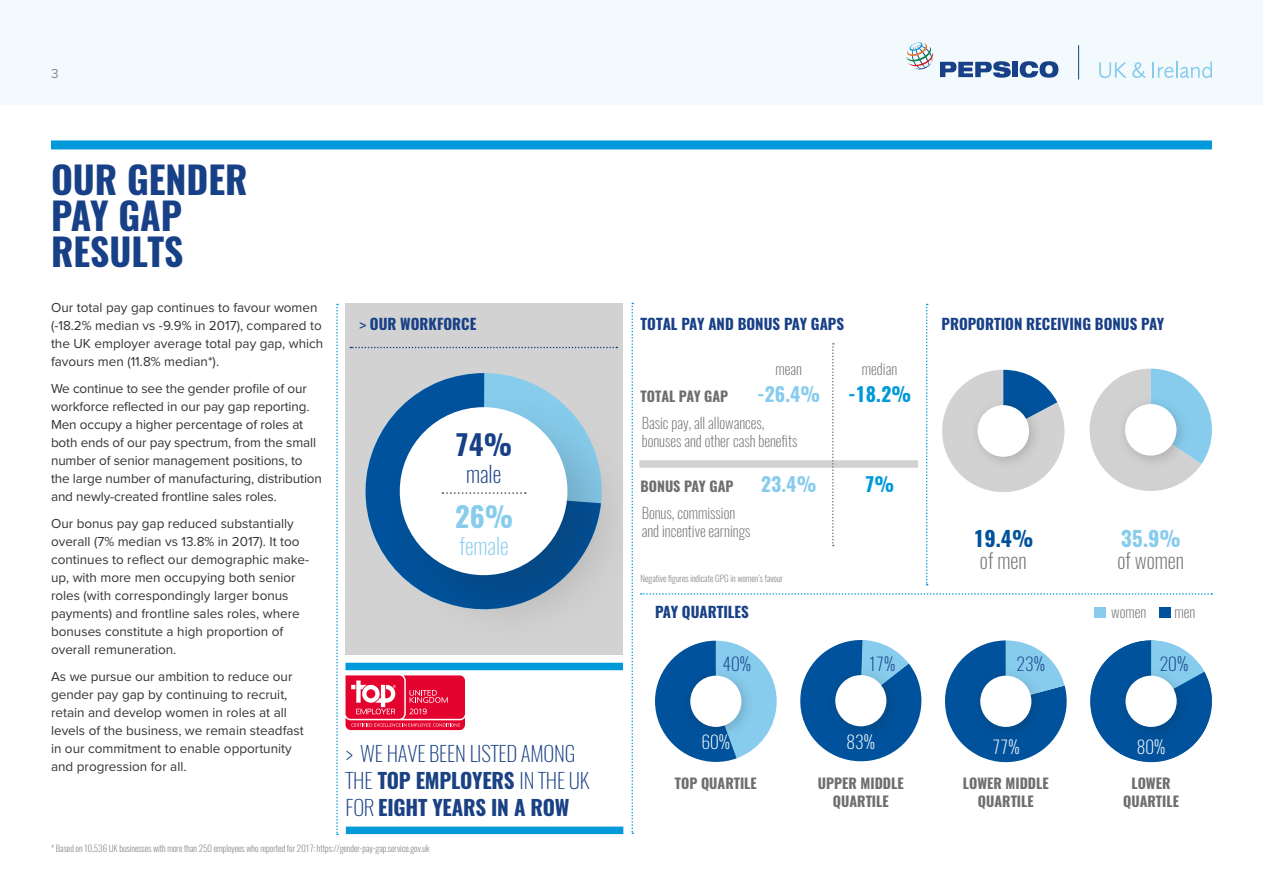
<style>
.page{position:relative;width:1263px;height:893px;background:#fff}
.page>*{position:absolute;margin:0;border:0;box-sizing:border-box;transform-origin:0 0}
.t1{font:700 37.5px/36px "Oswald";color:#174087}
.t2{font:700 28.05px "Oswald";color:#87cced}
.t3{font:700 28.05px "Oswald";color:#174087}
.t4{font:200 22.5px "Oswald";color:#87cced}
.t5{font:200 22.5px "Oswald";color:#174087}
.t6{font:200 21px/27px "Oswald";letter-spacing:-.01em;color:#194184}
.t7{font:200 21px "Oswald";color:#6e6e70}
.t8{font:700 21px "Oswald";color:#00529c}
.t9{font:700 21px "Oswald";color:#87cced}
.t10{font:700 19.5px "Oswald";color:#87cced}
.t11{font:700 19.5px "Oswald";color:#0099d9}
.t12{font:200 17.7px "Oswald";color:#174087}
.t13{font:200 17.7px "Oswald";color:#fff}
.t14{font:200 15px/18px "Oswald";color:#6e6e70}
.t15{font:700 15px "Oswald";color:#174087}
.t16{font:700 14.1px/18px "Oswald";color:#6e6e70;text-align:center}
.t17{font:13.5px/18px "Proxima Nova";color:#343433}
.t18{font:13.5px "Proxima Nova";color:#878787}
.t19{font:200 9px "Oswald";color:#6e6e70}
.s1{font-family:"Proxima Nova";font-size:13.5px}
.s2{font-weight:700}
</style>
<div class="page">
<div style="left:0;top:0;width:1263px;height:105px;background:#f2fafd"></div>
<svg style="left:906px;top:43px;width:27px;height:26px"></svg>
<svg style="left:940px;top:61px;width:71px;height:17px"></svg>
<div style="left:1012px;top:62px;width:6px;height:15px;background:#174087"></div>
<svg style="left:1020px;top:61px;width:38px;height:17px"></svg>
<svg style="left:1099px;top:62px;width:47px;height:16px"></svg>
<svg style="left:1152px;top:61px;width:60px;height:17px"></svg>
<hr style="left:1078px;top:45px;width:1px;height:34px;background:#174087">
<svg style="left:1089px;top:369px;width:123px;height:122px"></svg>
<div style="left:1116px;top:395px;width:74px;height:74px;background:#1d1d1b;opacity:.2"></div>
<div style="left:1125px;top:404px;width:51px;height:52px;background:#fff;border-radius:50%"></div>
<div style="left:345px;top:303px;width:278px;height:351px;background:#d2d2d2"></div>
<svg style="left:350px;top:347px;width:267px;height:1px"></svg>
<svg style="left:631px;top:303px;width:2px;height:531px"></svg>
<svg style="left:641px;top:593px;width:571px;height:2px"></svg>
<div style="left:1159px;top:607px;width:12px;height:11px;background:#00529c"></div>
<div style="left:1094px;top:607px;width:11px;height:11px;background:#87cced"></div>
<svg style="left:1090px;top:640px;width:122px;height:123px"></svg>
<div style="left:1116px;top:666px;width:74px;height:75px;background:#1d1d1b;opacity:.2"></div>
<div style="left:1125px;top:676px;width:52px;height:51px;background:#fff;border-radius:50%"></div>
<svg style="left:945px;top:640px;width:122px;height:123px"></svg>
<div style="left:971px;top:666px;width:74px;height:75px;background:#1d1d1b;opacity:.2"></div>
<div style="left:980px;top:676px;width:51px;height:51px;background:#fff;border-radius:50%"></div>
<div style="left:51px;top:140px;width:1161px;height:9px;background:#0099d9"></div>
<div style="left:639px;top:460px;width:279px;height:8px;background:#d2d2d2"></div>
<svg style="left:832px;top:343px;width:2px;height:203px"></svg>
<svg style="left:655px;top:641px;width:122px;height:121px"></svg>
<div style="left:681px;top:666px;width:74px;height:75px;background:#1d1d1b;opacity:.2"></div>
<div style="left:690px;top:676px;width:51px;height:51px;background:#fff;border-radius:50%"></div>
<svg style="left:800px;top:640px;width:122px;height:122px"></svg>
<div style="left:826px;top:666px;width:74px;height:74px;background:#1d1d1b;opacity:.2"></div>
<div style="left:835px;top:675px;width:51px;height:51px;background:#fff;border-radius:50%"></div>
<div style="left:346px;top:827px;width:277px;height:7px;background:#0099d9"></div>
<div style="left:345px;top:663px;width:278px;height:7px;background:#0099d9"></div>
<svg style="left:336px;top:304px;width:2px;height:531px"></svg>
<svg style="left:345px;top:675px;width:120px;height:55px;background:#e83154"></svg>
<svg style="left:365px;top:373px;width:174px;height:175px"></svg>
<div style="left:380px;top:387px;width:260px;height:261px;background:#1d1d1b;opacity:.2"></div>
<div style="left:400px;top:407px;width:167px;height:168px;background:#fff;border-radius:50%"></div>
<svg style="left:442px;top:492px;width:84px;height:2px"></svg>
<svg style="left:926px;top:304px;width:139px;height:281px"></svg>
<div style="left:969px;top:396px;width:74px;height:75px;background:#1d1d1b;opacity:.2"></div>
<div style="left:977px;top:405px;width:52px;height:52px;background:#fff;border-radius:50%"></div>
<p class="t18" style="left:51px;top:63px;width:9px">3</p>
<h1 class="t1" style="left:51px;top:163px;width:198px">OUR GENDER<br>PAY GAP<br>RESULTS</h1>
<p class="t17" style="left:51px;top:298px;width:274px">Our total pay gap continues to favour women (-18.2% median vs -9.9% in 2017), compared to the UK employer average total pay gap, which favours men (11.8% median*).</p>
<p class="t17" style="left:51px;top:379px;width:272px">We continue to see the gender profile of our workforce reflected in our pay gap reporting.<br>Men occupy a higher percentage of roles at both ends of our pay spectrum, from the small number of senior management positions, to the large number of manufacturing, distribution and newly-created frontline sales roles.</p>
<p class="t17" style="left:51px;top:514px;width:260px">Our bonus pay gap reduced substantially overall (7% median vs 13.8% in 2017). It too continues to reflect our demographic make&shy;up, with more men occupying both senior roles (with correspondingly larger bonus payments) and frontline sales roles, where bonuses constitute a high proportion of overall remuneration.</p>
<p class="t17" style="left:51px;top:667px;width:254px">As we pursue our ambition to reduce our gender pay gap by continuing to recruit, retain and develop women in roles at all levels of the business, we remain steadfast in our commitment to enable opportunity and progression for all.</p>
<p class="t15" style="left:360px;top:313px;width:118px"><span class="s1">&gt;</span> OUR WORKFORCE</p>
<h2 class="t3" style="left:455px;top:425px;width:59px">74%</h2>
<h3 class="t5" style="left:466px;top:459px;width:37px">male</h3>
<h2 class="t2" style="left:455px;top:497px;width:60px">26%</h2>
<h3 class="t4" style="left:459px;top:531px;width:51px">female</h3>
<h3 class="t6" style="left:345px;top:740px;width:245px">&gt; WE HAVE BEEN LISTED AMONG<br>THE <span class="s2">TOP EMPLOYERS</span> IN THE UK<br>FOR <span class="s2">EIGHT YEARS IN A ROW</span></h3>
<p class="t19" style="left:51px;top:842px;width:380px">* Based on 10,536 UK businesses with more than 250 employees who reported for 2017: https://gender-pay-gap.service.gov.uk</p>
<p class="t15" style="left:640px;top:313px;width:205px">TOTAL PAY AND BONUS PAY GAPS</p>
<p class="t14" style="left:775px;top:360px;width:28px">mean</p>
<p class="t14" style="left:862px;top:360px;width:37px">median</p>
<p class="t16" style="left:640px;top:388px;width:89px">TOTAL PAY GAP</p>
<h3 class="t10" style="left:757px;top:381px;width:65px">-26.4%</h3>
<h3 class="t11" style="left:848px;top:381px;width:65px">-18.2%</h3>
<p class="t14" style="left:642px;top:414px;width:157px">Basic pay, all allowances, bonuses and other cash benefits</p>
<h3 class="t10" style="left:761px;top:471px;width:57px">23.4%</h3>
<p class="t16" style="left:640px;top:478px;width:94px">BONUS PAY GAP</p>
<h3 class="t11" style="left:865px;top:471px;width:31px">7%</h3>
<p class="t14" style="left:642px;top:504px;width:110px">Bonus, commission and incentive earnings</p>
<p class="t19" style="left:640px;top:572px;width:144px">Negative figures indicate GPG in women’s favour</p>
<p class="t15" style="left:655px;top:601px;width:96px">PAY QUARTILES</p>
<h3 class="t12" style="left:722px;top:652px;width:30px">40%</h3>
<h3 class="t12" style="left:869px;top:652px;width:28px">17%</h3>
<h3 class="t13" style="left:701px;top:730px;width:30px">60%</h3>
<h3 class="t13" style="left:847px;top:730px;width:30px">83%</h3>
<p class="t16" style="left:675px;top:775px;width:83px">TOP QUARTILE</p>
<p class="t16" style="left:818px;top:775px;width:87px">UPPER MIDDLE<br>QUARTILE</p>
<p class="t15" style="left:941px;top:313px;width:224px">PROPORTION RECEIVING BONUS PAY</p>
<h3 class="t8" style="left:973px;top:523px;width:61px">19.4%</h3>
<h3 class="t7" style="left:980px;top:546px;width:48px">of men</h3>
<h3 class="t9" style="left:1121px;top:523px;width:61px">35.9%</h3>
<h3 class="t7" style="left:1117px;top:546px;width:68px">of women</h3>
<p class="t14" style="left:1111px;top:603px;width:37px">women</p>
<p class="t14" style="left:1174px;top:603px;width:22px">men</p>
<h3 class="t12" style="left:1016px;top:652px;width:30px">23%</h3>
<h3 class="t12" style="left:1160px;top:652px;width:30px">20%</h3>
<h3 class="t13" style="left:992px;top:735px;width:29px">77%</h3>
<h3 class="t13" style="left:1137px;top:735px;width:30px">80%</h3>
<p class="t16" style="left:963px;top:775px;width:87px">LOWER MIDDLE<br>QUARTILE</p>
<p class="t16" style="left:1123px;top:775px;width:57px">LOWER<br>QUARTILE</p>
</div>
